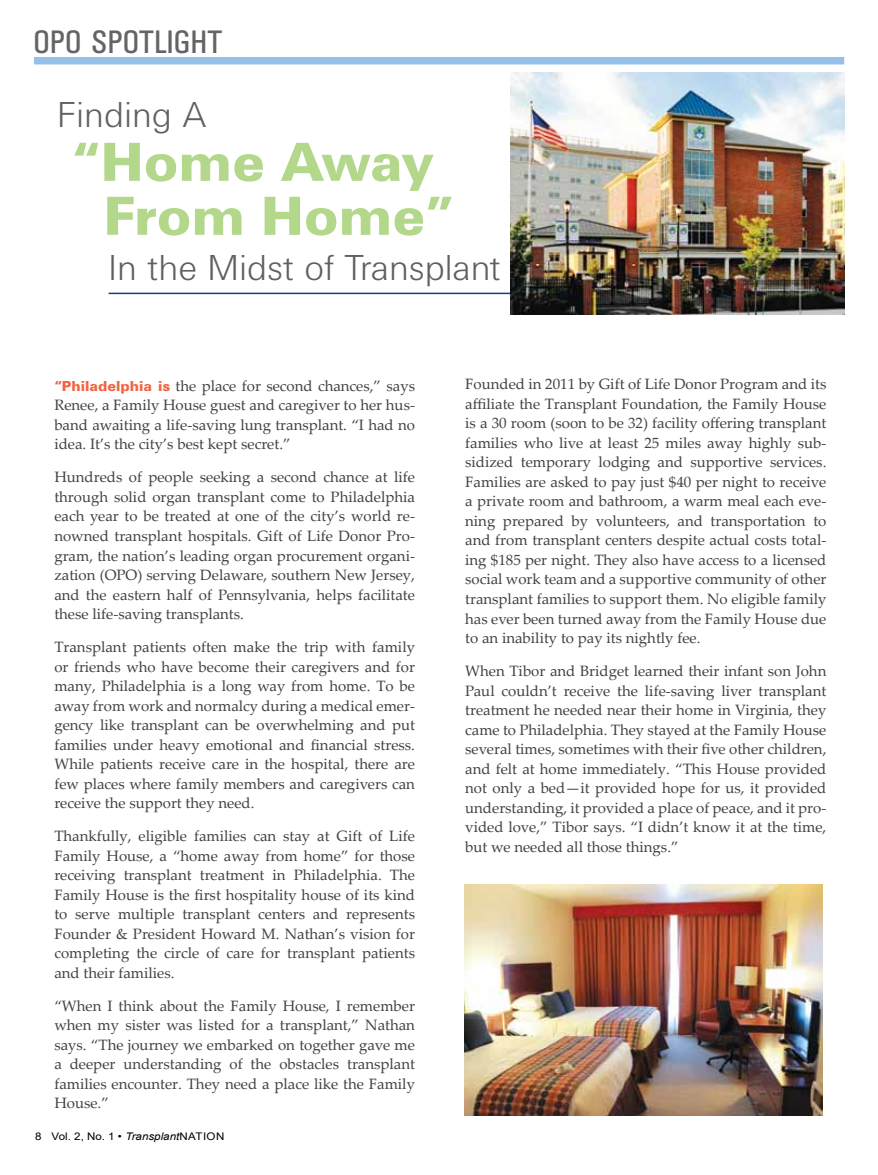
<style>
.page{position:relative;width:878px;height:1175px;background:#fff}
.page>*{position:absolute;margin:0;border:0;box-sizing:border-box;transform-origin:0 0}
.t1{font:57px/54px "Univers Black DTC";color:#b4d88b;text-align:center}
.t2{font:37.5px "Univers Light DTC";color:#5f6062}
.t3{font:33.75px "Univers Roman Cond DTC";color:#636466}
.t4{font:15px/19.5px "Palatino Linotype";color:#414042;text-align:justify}
.t5{font:10.5px "Arial";letter-spacing:.02em;color:#000;scale:1.1 1}
.s1{font-family:"Univers Black DTC";color:#f26442}
.s2{font-style:italic}
</style>
<div class="page">
<hr style="left:109px;top:293px;width:612px;height:1px;background:#19398a">
<div style="left:34px;top:57px;width:810px;height:7px;background:#96c0e7"></div>
<img style="left:510px;top:72px;width:334px;height:242px">
<img style="left:464px;top:884px;width:358px;height:231px">
<h3 class="t3" style="left:33px;top:23px;width:190px">OPO Spotlight</h3>
<h2 class="t2" style="left:57px;top:94px;width:151px">Finding A</h2>
<h1 class="t1" style="left:72px;top:135px;width:384px">“Home Away<br>From Home”</h1>
<h2 class="t2" style="left:109px;top:247px;width:393px">In the Midst of Transplant</h2>
<p class="t4" style="left:54px;top:375px;width:362px"><span class="s1">“Philadelphia is</span> the place for second chances,” says Renee, a Family House guest and caregiver to her hus&shy;band awaiting a life-saving lung transplant. “I had no idea. It’s the city’s best kept secret.”</p>
<p class="t4" style="left:54px;top:467px;width:362px">Hundreds of people seeking a second chance at life through solid organ transplant come to Philadelphia each year to be treated at one of the city’s world re&shy;nowned transplant hospitals. Gift of Life Donor Pro&shy;gram, the nation’s leading organ procurement organi&shy;zation (OPO) serving Delaware, southern New Jersey, and the eastern half of Pennsylvania, helps facilitate these life-saving transplants.</p>
<p class="t4" style="left:54px;top:636px;width:362px">Transplant patients often make the trip with family or friends who have become their caregivers and for many, Philadelphia is a long way from home. To be away from work and normalcy during a medical emer&shy;gency like transplant can be overwhelming and put families under heavy emotional and financial stress.<br>While patients receive care in the hospital, there are few places where family members and caregivers can receive the support they need.</p>
<p class="t4" style="left:54px;top:825px;width:362px">Thankfully, eligible families can stay at Gift of Life Family House, a “home away from home” for those receiving transplant treatment in Philadelphia. The Family House is the first hospitality house of its kind to serve multiple transplant centers and represents Founder &amp; President Howard M. Nathan’s vision for completing the circle of care for transplant patients and their families.</p>
<p class="t4" style="left:54px;top:995px;width:362px">“When I think about the Family House, I remember when my sister was listed for a transplant,” Nathan says. “The journey we embarked on together gave me a deeper understanding of the obstacles transplant families encounter. They need a place like the Family House.”</p>
<p class="t5" style="left:35px;top:1129px;width:173px">8 VOL. 2, NO. 1 • <span class="s2">Transplant</span>NATION</p>
<p class="t4" style="left:465px;top:374px;width:363px">Founded in 2011 by Gift of Life Donor Program and its affiliate the Transplant Foundation, the Family House is a 30 room (soon to be 32) facility offering transplant families who live at least 25 miles away highly sub&shy;sidized temporary lodging and supportive services.<br>Families are asked to pay just $40 per night to receive a private room and bathroom, a warm meal each eve&shy;ning prepared by volunteers, and transportation to and from transplant centers despite actual costs total&shy;ing $185 per night. They also have access to a licensed social work team and a supportive community of other transplant families to support them. No eligible family has ever been turned away from the Family House due to an inability to pay its nightly fee.</p>
<p class="t4" style="left:465px;top:660px;width:363px">When Tibor and Bridget learned their infant son John Paul couldn’t receive the life-saving liver transplant treatment he needed near their home in Virginia, they came to Philadelphia. They stayed at the Family House several times, sometimes with their five other children, and felt at home immediately. “This House provided not only a bed—it provided hope for us, it provided understanding, it provided a place of peace, and it pro&shy;vided love,” Tibor says. “I didn’t know it at the time, but we needed all those things.”</p>
</div>
